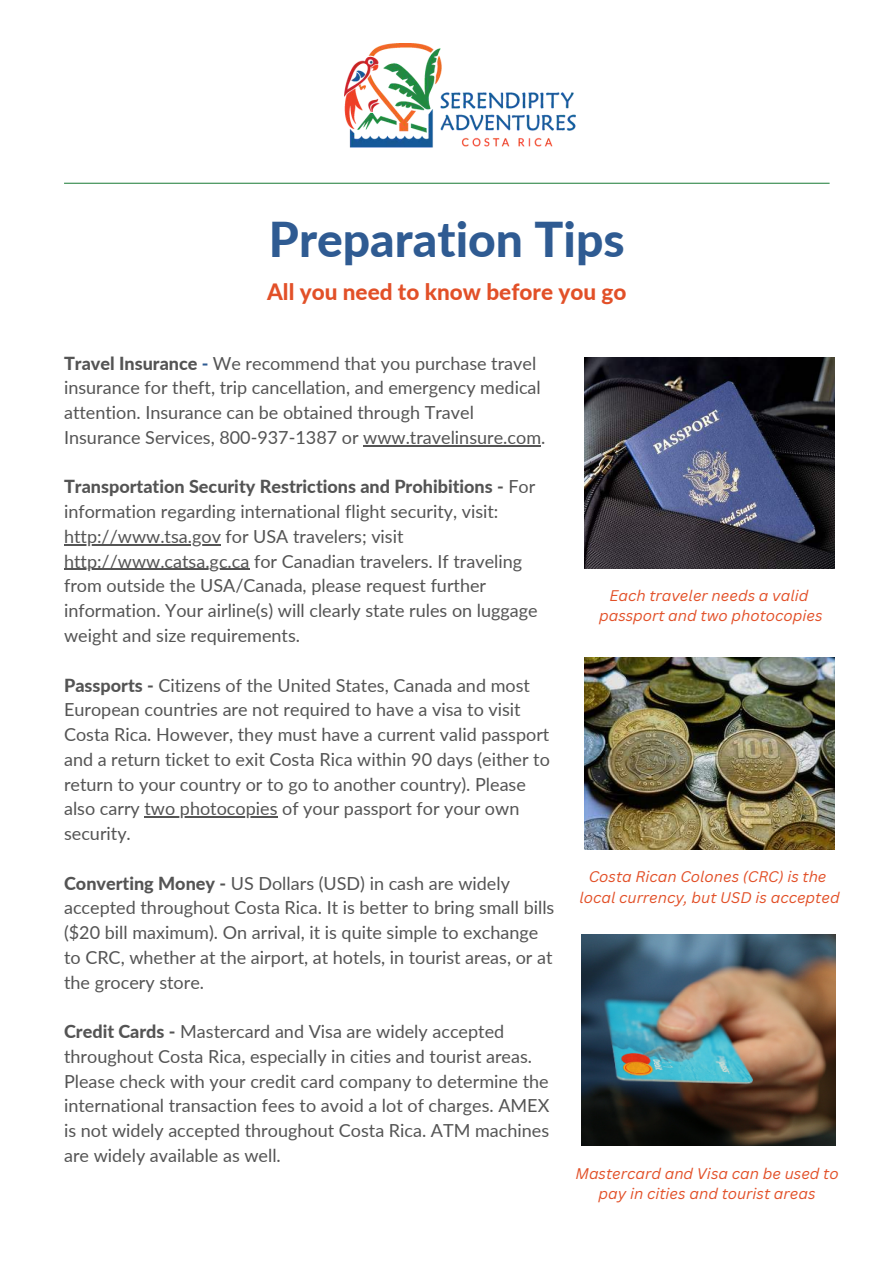
<style>
.page{position:relative;width:894px;height:1264px;background:#fff}
.page>*{position:absolute;margin:0;border:0;box-sizing:border-box;transform-origin:0 0}
.t1{font:800 48px "Lato";color:#2f5b92}
.t2{font:800 22.5px "Lato";color:#e25028}
.t3{font:18px/24.8px "Lato";color:#545454}
.t4{font:italic 15px/20.2px "Canva Sans";color:#e25028;text-align:center}
.s1{font-weight:800}
.s2{font-weight:800;color:#2f5b92}
</style>
<div class="page">
<hr style="left:64px;top:183px;width:765px;height:1px;background:#32894a">
<img style="left:584px;top:357px;width:250px;height:211px">
<img style="left:584px;top:657px;width:250px;height:192px">
<img style="left:581px;top:934px;width:254px;height:211px">
<img style="left:344px;top:43px;width:231px;height:105px">
<hr style="left:363px;top:445px;width:178px;height:1px;background:#545454">
<hr style="left:64px;top:544px;width:157px;height:1px;background:#545454">
<hr style="left:64px;top:569px;width:185px;height:1px;background:#545454">
<hr style="left:144px;top:816px;width:133px;height:1px;background:#545454">
<h1 class="t1" style="left:269px;top:204px;width:357px">Preparation Tips</h1>
<p class="t2" style="left:267px;top:275px;width:361px">All you need to know before you go</p>
<p class="t3" style="left:64px;top:350px;width:482px"><span class="s1">Travel Insurance</span> <span class="s2">-</span> We recommend that you purchase travel insurance for theft, trip cancellation, and emergency medical attention. Insurance can be obtained through Travel Insurance Services, 800-937-1387 or www.travelinsure.com.</p>
<p class="t3" style="left:64px;top:474px;width:475px"><span class="s1">Transportation Security Restrictions and Prohibitions -</span> For information regarding international flight security, visit: http://www.tsa.gov for USA travelers; visit http://www.catsa.gc.ca for Canadian travelers. If traveling from outside the USA/Canada, please request further information. Your airline(s) will clearly state rules on luggage weight and size requirements.</p>
<p class="t3" style="left:64px;top:672px;width:487px"><span class="s1">Passports -</span> Citizens of the United States, Canada and most European countries are not required to have a visa to visit Costa Rica. However, they must have a current valid passport and a return ticket to exit Costa Rica within 90 days (either to return to your country or to go to another country). Please also carry two photocopies of your passport for your own security.</p>
<p class="t3" style="left:64px;top:870px;width:491px"><span class="s1">Converting Money -</span> US Dollars (USD) in cash are widely accepted throughout Costa Rica. It is better to bring small bills ($20 bill maximum). On arrival, it is quite simple to exchange to CRC, whether at the airport, at hotels, in tourist areas, or at the grocery store.</p>
<p class="t3" style="left:64px;top:1018px;width:486px"><span class="s1">Credit Cards -</span> Mastercard and Visa are widely accepted throughout Costa Rica, especially in cities and tourist areas.<br>Please check with your credit card company to determine the international transaction fees to avoid a lot of charges. AMEX is not widely accepted throughout Costa Rica. ATM machines are widely available as well.</p>
<p class="t4" style="left:599px;top:585px;width:225px">Each traveler needs a valid passport and two photocopies</p>
<p class="t4" style="left:579px;top:866px;width:262px">Costa Rican Colones (CRC) is the local currency, but USD is accepted</p>
<p class="t4" style="left:575px;top:1163px;width:265px">Mastercard and Visa can be used to pay in cities and tourist areas</p>
</div>
